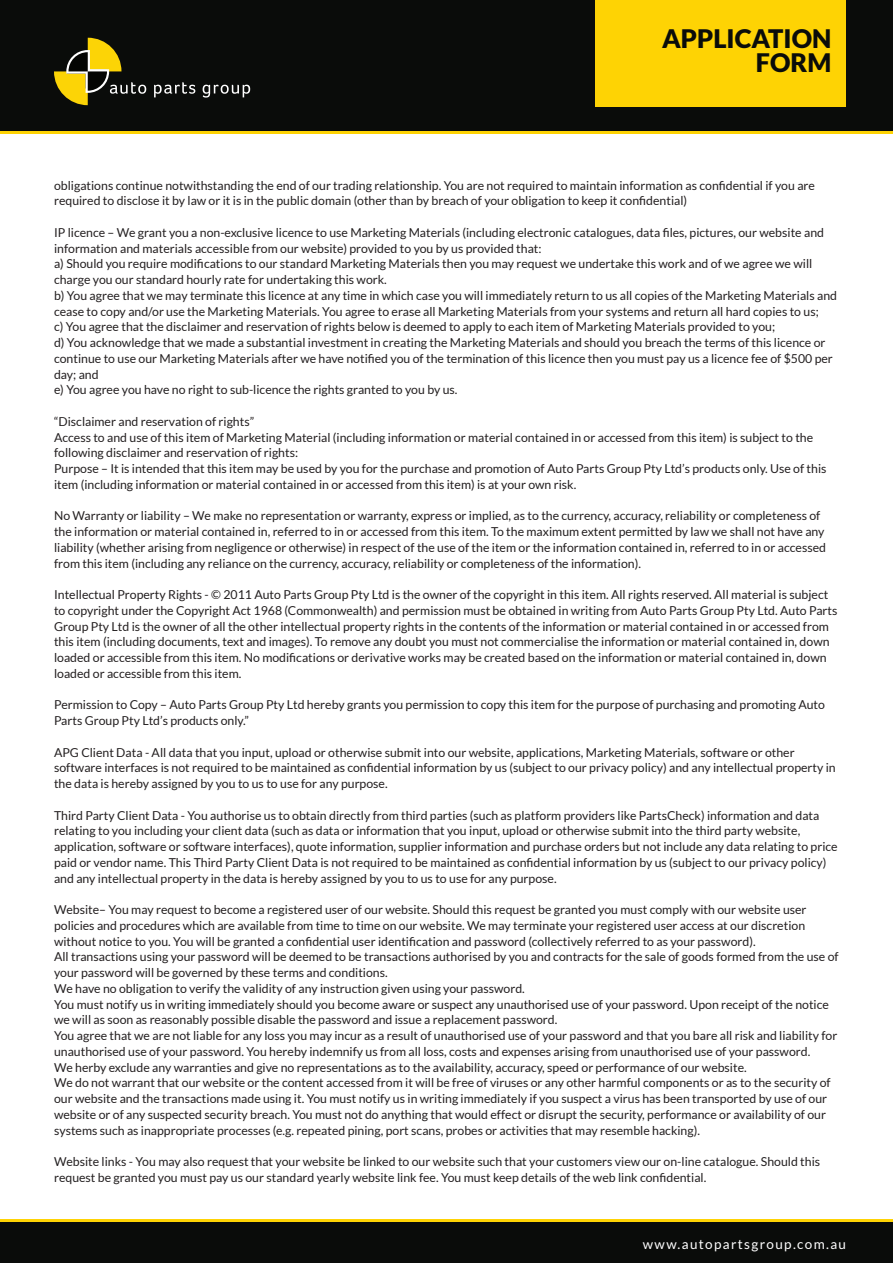
<style>
.page{position:relative;width:893px;height:1263px;background:#fff}
.page>*{position:absolute;margin:0;border:0;box-sizing:border-box;transform-origin:0 0}
.t1{font:900 25.5px "Lato";color:#0a0c0a}
.t2{font:13.5px "Lato";letter-spacing:.1em;color:#fff}
.t3{font:12.3px/15.8px "Lato";color:#231f20}
</style>
<div class="page">
<div style="left:0;top:0;width:893px;height:134px;background:#0a0c0a"></div>
<div style="left:0;top:1219px;width:893px;height:44px;background:#0a0c0a"></div>
<svg style="left:54px;top:38px;width:92px;height:67px"></svg>
<svg style="left:154px;top:82px;width:41px;height:15px"></svg>
<svg style="left:203px;top:85px;width:47px;height:13px"></svg>
<div style="left:595px;top:0;width:250px;height:106px;background:#fed304"></div>
<hr style="left:0;top:131px;width:893px;height:3px;background:#fed304">
<hr style="left:0;top:1219px;width:893px;height:2px;background:#fed304">
<p class="t1" style="left:662px;top:24px;width:171px">APPLICATION</p>
<p class="t1" style="left:756px;top:48px;width:77px">FORM</p>
<p class="t3" style="left:54px;top:177px;width:762px">obligations continue notwithstanding the end of our trading relationship. You are not required to maintain information as confidential if you are required to disclose it by law or it is in the public domain (other than by breach of your obligation to keep it confidential)</p>
<p class="t3" style="left:54px;top:224px;width:771px">IP licence – We grant you a non-exclusive licence to use Marketing Materials (including electronic catalogues, data files, pictures, our website and information and materials accessible from our website) provided to you by us provided that:</p>
<p class="t3" style="left:54px;top:256px;width:760px">a) Should you require modifications to our standard Marketing Materials then you may request we undertake this work and of we agree we will charge you our standard hourly rate for undertaking this work.</p>
<p class="t3" style="left:54px;top:287px;width:785px">b) You agree that we may terminate this licence at any time in which case you will immediately return to us all copies of the Marketing Materials and cease to copy and/or use the Marketing Materials. You agree to erase all Marketing Materials from your systems and return all hard copies to us;</p>
<p class="t3" style="left:54px;top:319px;width:723px">c) You agree that the disclaimer and reservation of rights below is deemed to apply to each item of Marketing Materials provided to you;</p>
<p class="t3" style="left:54px;top:335px;width:780px">d) You acknowledge that we made a substantial investment in creating the Marketing Materials and should you breach the terms of this licence or continue to use our Marketing Materials after we have notified you of the termination of this licence then you must pay us a licence fee of $500 per day; and</p>
<p class="t3" style="left:54px;top:382px;width:405px">e) You agree you have no right to sub-licence the rights granted to you by us.</p>
<p class="t3" style="left:54px;top:413px;width:202px">“Disclaimer and reservation of rights”</p>
<p class="t3" style="left:54px;top:429px;width:761px">Access to and use of this item of Marketing Material (including information or material contained in or accessed from this item) is subject to the following disclaimer and reservation of rights:</p>
<p class="t3" style="left:54px;top:461px;width:774px">Purpose – It is intended that this item may be used by you for the purchase and promotion of Auto Parts Group Pty Ltd’s products only. Use of this item (including information or material contained in or accessed from this item) is at your own risk.</p>
<p class="t3" style="left:54px;top:508px;width:773px">No Warranty or liability – We make no representation or warranty, express or implied, as to the currency, accuracy, reliability or completeness of the information or material contained in, referred to in or accessed from this item. To the maximum extent permitted by law we shall not have any liability (whether arising from negligence or otherwise) in respect of the use of the item or the information contained in, referred to in or accessed from this item (including any reliance on the currency, accuracy, reliability or completeness of the information).</p>
<p class="t3" style="left:54px;top:587px;width:785px">Intellectual Property Rights - © 2011 Auto Parts Group Pty Ltd is the owner of the copyright in this item. All rights reserved. All material is subject to copyright under the Copyright Act 1968 (Commonwealth) and permission must be obtained in writing from Auto Parts Group Pty Ltd. Auto Parts Group Pty Ltd is the owner of all the other intellectual property rights in the contents of the information or material contained in or accessed from this item (including documents, text and images). To remove any doubt you must not commercialise the information or material contained in, down loaded or accessible from this item. No modifications or derivative works may be created based on the information or material contained in, down loaded or accessible from this item.</p>
<p class="t3" style="left:54px;top:697px;width:772px">Permission to Copy – Auto Parts Group Pty Ltd hereby grants you permission to copy this item for the purpose of purchasing and promoting Auto<br>Parts Group Pty Ltd’s products only.”</p>
<p class="t3" style="left:54px;top:744px;width:783px">APG Client Data - All data that you input, upload or otherwise submit into our website, applications, Marketing Materials, software or other software interfaces is not required to be maintained as confidential information by us (subject to our privacy policy) and any intellectual property in the data is hereby assigned by you to us to use for any purpose.</p>
<p class="t3" style="left:54px;top:807px;width:785px">Third Party Client Data - You authorise us to obtain directly from third parties (such as platform providers like PartsCheck) information and data relating to you including your client data (such as data or information that you input, upload or otherwise submit into the third party website, application, software or software interfaces), quote information, supplier information and purchase orders but not include any data relating to price paid or vendor name. This Third Party Client Data is not required to be maintained as confidential information by us (subject to our privacy policy) and any intellectual property in the data is hereby assigned by you to us to use for any purpose.</p>
<p class="t3" style="left:54px;top:902px;width:754px;text-align:justify">Website– You may request to become a registered user of our website. Should this request be granted you must comply with our website user policies and procedures which are available from time to time on our website. We may terminate your registered user access at our discretion without notice to you. You will be granted a confidential user identification and password (collectively referred to as your password).</p>
<p class="t3" style="left:54px;top:949px;width:786px">All transactions using your password will be deemed to be transactions authorised by you and contracts for the sale of goods formed from the use of your password will be governed by these terms and conditions.</p>
<p class="t3" style="left:54px;top:980px;width:472px">We have no obligation to verify the validity of any instruction given using your password.</p>
<p class="t3" style="left:54px;top:996px;width:776px">You must notify us in writing immediately should you become aware or suspect any unauthorised use of your password. Upon receipt of the notice we will as soon as reasonably possible disable the password and issue a replacement password.</p>
<p class="t3" style="left:54px;top:1028px;width:785px">You agree that we are not liable for any loss you may incur as a result of unauthorised use of your password and that you bare all risk and liability for unauthorised use of your password. You hereby indemnify us from all loss, costs and expenses arising from unauthorised use of your password.</p>
<p class="t3" style="left:54px;top:1059px;width:694px">We herby exclude any warranties and give no representations as to the availability, accuracy, speed or performance of our website.</p>
<p class="t3" style="left:54px;top:1075px;width:778px">We do not warrant that our website or the content accessed from it will be free of viruses or any other harmful components or as to the security of our website and the transactions made using it. You must notify us in writing immediately if you suspect a virus has been transported by use of our website or of any suspected security breach. You must not do anything that would effect or disrupt the security, performance or availability of our systems such as inappropriate processes (e.g. repeated pining, port scans, probes or activities that may resemble hacking).</p>
<p class="t3" style="left:54px;top:1154px;width:768px">Website links - You may also request that your website be linked to our website such that your customers view our on-line catalogue. Should this request be granted you must pay us our standard yearly website link fee. You must keep details of the web link confidential.</p>
<p class="t2" style="left:643px;top:1236px;width:205px">www.autopartsgroup.com.au</p>
</div>
